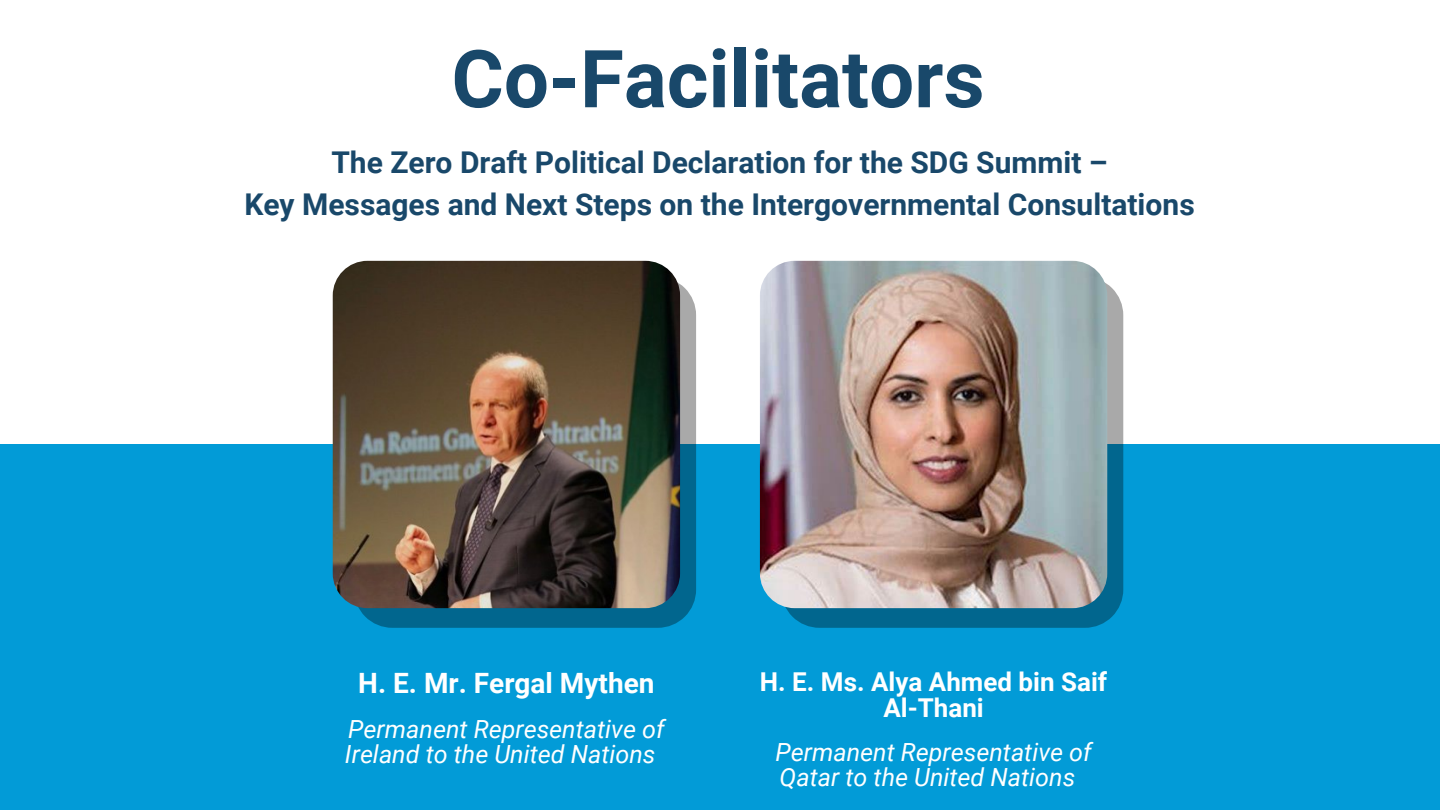
<style>
.page{position:relative;width:1440px;height:810px;background:#fff}
.page>*{position:absolute;margin:0;border:0;box-sizing:border-box;transform-origin:0 0}
.t1{font:700 80px "Roboto";color:#19486a}
.t2{font:700 30px "Roboto";color:#19486a}
.t3{font:700 28px "Roboto";color:#fff}
.t4{font:700 26px/25.5px "Roboto";color:#fff;text-align:center}
.t5{font:italic 25px/24.8px "Roboto";color:#fff}
</style>
<div class="page">
<div style="left:0;top:444px;width:1440px;height:366px;background:#029bd7"></div>
<svg style="left:781px;top:277px;width:342px;height:351px;background:#28799a"></svg>
<svg style="left:354px;top:277px;width:342px;height:351px;background:#277999"></svg>
<img style="left:333px;top:261px;width:347px;height:347px;border-radius:35px">
<img style="left:760px;top:261px;width:347px;height:347px;border-radius:35px">
<p class="t1" style="left:451px;top:33px;width:535px">Co-Facilitators</p>
<p class="t2" style="left:331px;top:145px;width:778px">The Zero Draft Political Declaration for the SDG Summit –</p>
<p class="t2" style="left:244px;top:187px;width:952px">Key Messages and Next Steps on the Intergovernmental Consultations</p>
<p class="t3" style="left:358px;top:667px;width:298px">H. E. Mr. Fergal Mythen</p>
<p class="t5" style="left:345px;top:717px;width:321px">Permanent Representative of<br>Ireland to the United Nations</p>
<p class="t4" style="left:760px;top:669px;width:349px">H. E. Ms. Alya Ahmed bin Saif<br>Al-Thani</p>
<p class="t5" style="left:775px;top:740px;width:318px">Permanent Representative of<br>Qatar to the United Nations</p>
</div>
